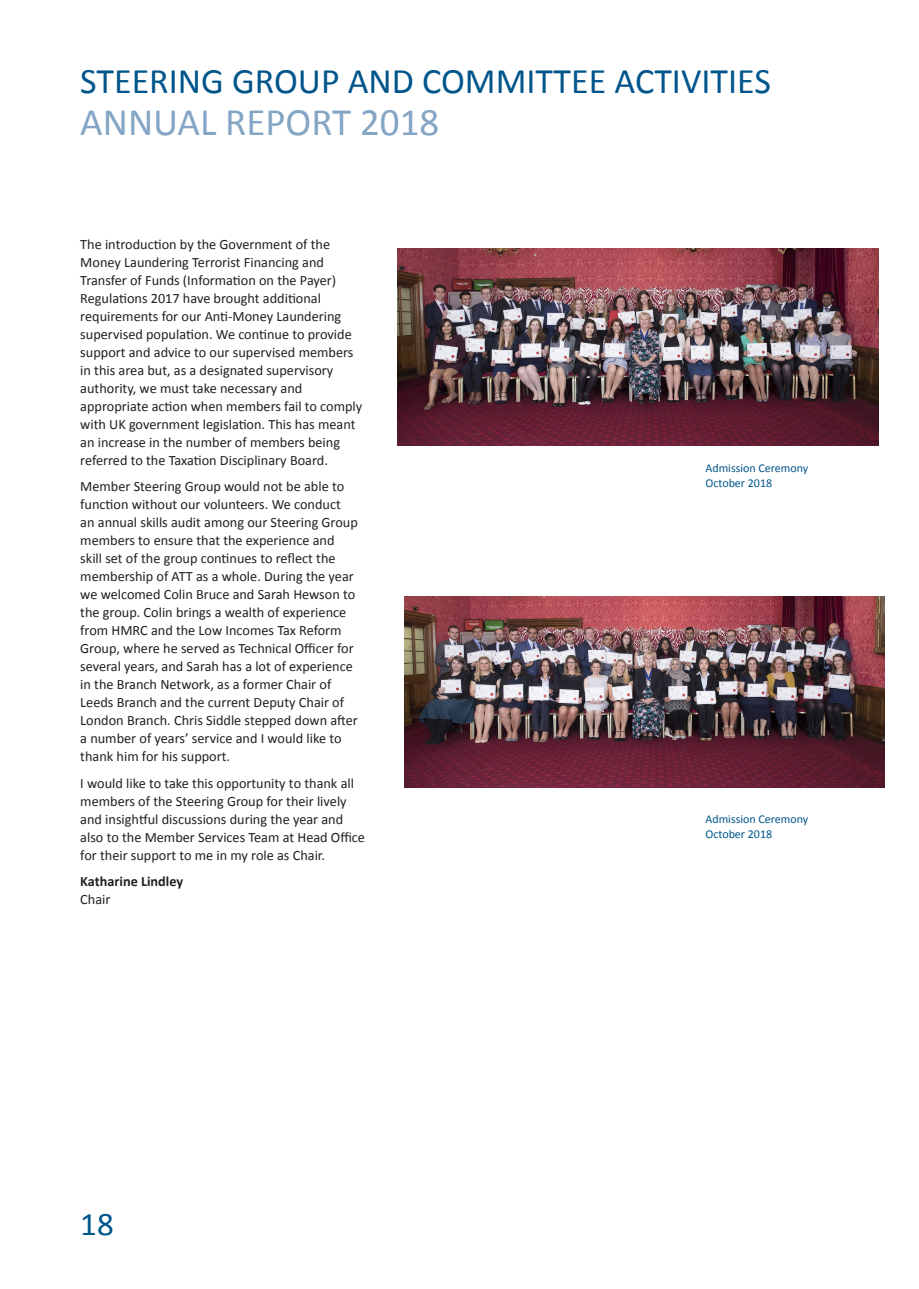
<style>
.page{position:relative;width:919px;height:1289px;background:#fff}
.page>*{position:absolute;margin:0;border:0;box-sizing:border-box;transform-origin:0 0}
.t1{font:39px "Calibri";color:#84a5c4}
.t2{font:36px "Calibri";color:#00558b}
.t3{font:33px "Calibri";color:#00558b}
.t4{font:14.25px/18px "Calibri";color:#231f20}
.t5{font:700 14.25px "Calibri";color:#231f20}
.t6{font:12px/14.4px "Calibri";color:#00558b}
</style>
<div class="page">
<img style="left:398px;top:249px;width:480px;height:196px">
<img style="left:404px;top:597px;width:480px;height:190px">
<h2 class="t2" style="left:80px;top:59px;width:692px">STEERING GROUP AND COMMITTEE ACTIVITIES</h2>
<h1 class="t1" style="left:80px;top:98px;width:360px">ANNUAL REPORT 2018</h1>
<p class="t4" style="left:80px;top:234px;width:283px">The introduction by the Government of the Money Laundering Terrorist Financing and Transfer of Funds (Information on the Payer)<br>Regulations 2017 have brought additional requirements for our Anti-Money Laundering supervised population. We continue to provide support and advice to our supervised members in this area but, as a designated supervisory authority, we must take necessary and appropriate action when members fail to comply with UK government legislation. This has meant an increase in the number of members being referred to the Taxation Disciplinary Board.</p>
<p class="t4" style="left:80px;top:477px;width:279px">Member Steering Group would not be able to function without our volunteers. We conduct an annual skills audit among our Steering Group members to ensure that the experience and skill set of the group continues to reflect the membership of ATT as a whole. During the year we welcomed Colin Bruce and Sarah Hewson to the group. Colin brings a wealth of experience from HMRC and the Low Incomes Tax Reform Group, where he served as Technical Officer for several years, and Sarah has a lot of experience in the Branch Network, as a former Chair of Leeds Branch and the current Deputy Chair of London Branch. Chris Siddle stepped down after a number of years’ service and I would like to thank him for his support.</p>
<p class="t4" style="left:80px;top:773px;width:286px">I would like to take this opportunity to thank all members of the Steering Group for their lively and insightful discussions during the year and also to the Member Services Team at Head Office for their support to me in my role as Chair.</p>
<p class="t5" style="left:80px;top:872px;width:104px">Katharine Lindley</p>
<p class="t4" style="left:80px;top:889px;width:32px">Chair</p>
<h3 class="t3" style="left:80px;top:1203px;width:35px">18</h3>
<p class="t6" style="left:705px;top:460px;width:104px">Admission Ceremony<br>October 2018</p>
<p class="t6" style="left:705px;top:811px;width:104px">Admission Ceremony<br>October 2018</p>
</div>
